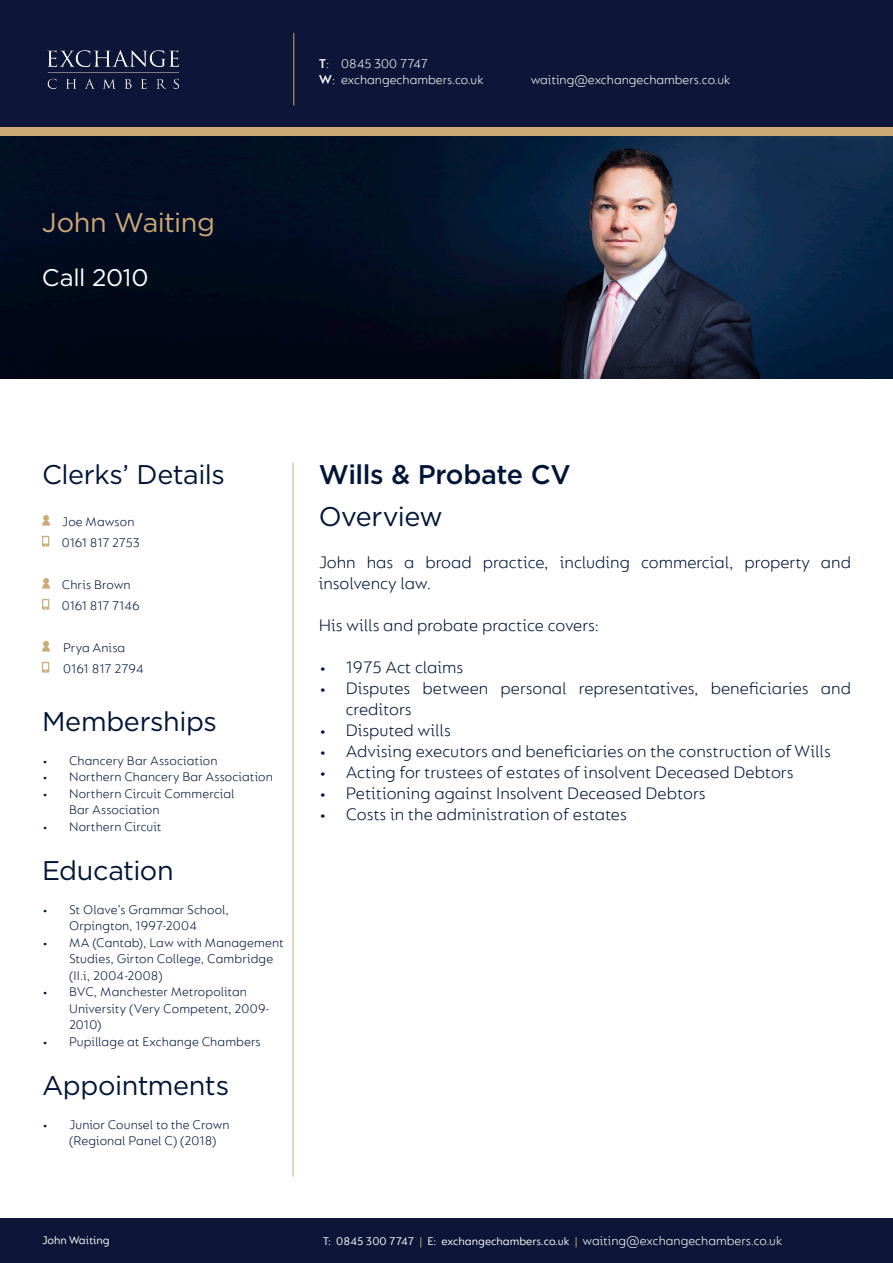
<style>
.page{position:relative;width:893px;height:1263px;background:#fff}
.page>*{position:absolute;margin:0;border:0;box-sizing:border-box;transform-origin:0 0}
.t1{font:27px "Gotham";letter-spacing:-.015em;color:#001537}
.t2{font:500 27px "Gotham";letter-spacing:-.015em;color:#001537}
.t3{font:27px "Gotham";letter-spacing:-.015em;color:#cbaa76}
.t4{font:24px "Gotham";letter-spacing:-.015em;color:#fff}
.t5{font:300 18px/21px "FS Lucas";color:#001537}
.t6{font:300 13.5px/16.5px "FS Lucas";letter-spacing:.005em;color:#001537}
.t7{font:300 13.5px/16.2px "FS Lucas";color:#fff}
.t8{font:300 13.5px "FS Lucas";letter-spacing:-.015em;color:#001537}
.t9{font:12px "FS Lucas";color:#fff}
.s1{font-weight:600}
.s2{color:#cbaa76}
</style>
<div class="page">
<div style="left:0;top:64px;width:893px;height:72px;background:#cbaa76"></div>
<div style="left:0;top:0;width:893px;height:127px;background:#0d1638"></div>
<div style="left:0;top:1219px;width:893px;height:44px;background:#0d1638"></div>
<img style="left:47px;top:50px;width:132px;height:39px">
<hr style="left:293px;top:33px;width:1px;height:73px;background:#cbaa76">
<hr style="left:293px;top:463px;width:1px;height:714px;background:#cbaa76">
<img style="left:0;top:136px;width:893px;height:242px">
<svg style="left:42px;top:536px;width:7px;height:11px"></svg>
<svg style="left:42px;top:599px;width:7px;height:11px"></svg>
<svg style="left:42px;top:515px;width:8px;height:11px"></svg>
<svg style="left:42px;top:578px;width:8px;height:11px"></svg>
<svg style="left:42px;top:662px;width:7px;height:11px"></svg>
<svg style="left:42px;top:641px;width:8px;height:11px"></svg>
<p class="t3" style="left:42px;top:205px;width:175px">John Waiting</p>
<p class="t4" style="left:42px;top:262px;width:108px">Call 2010</p>
<p class="t7" style="left:319px;top:55px;width:166px"><span class="s1">T</span>: 0845 300 7747<br><span class="s1">W</span>: exchangechambers.co.uk</p>
<p class="t7" style="left:531px;top:71px;width:201px">waiting@exchangechambers.co.uk</p>
<p class="t1" style="left:42px;top:457px;width:184px">Clerks’ Details</p>
<p class="t6" style="left:62px;top:510px;width:79px;line-height:21px">Joe Mawson<br>0161 817 2753</p>
<p class="t6" style="left:62px;top:576px;width:70px">Chris Brown</p>
<p class="t8" style="left:62px;top:597px;width:79px">0161 817 7146</p>
<p class="t6" style="left:63px;top:639px;width:64px">Prya Anisa</p>
<p class="t6" style="left:63px;top:660px;width:82px">0161 817 2794</p>
<p class="t1" style="left:42px;top:704px;width:176px">Memberships</p>
<p class="t6" style="left:42px;top:752px;width:177px">• Chancery Bar Association</p>
<p class="t6" style="left:42px;top:768px;width:232px">• Northern Chancery Bar Association</p>
<p class="t6" style="left:69px;top:785px;width:167px;text-indent:-27px">• Northern Circuit Commercial<br>Bar Association</p>
<p class="t6" style="left:42px;top:818px;width:121px">• Northern Circuit</p>
<p class="t1" style="left:42px;top:853px;width:133px">Education</p>
<p class="t6" style="left:42px;top:901px;width:188px;text-align:center">• St Olave’s Grammar School,<br>Orpington, 1997-2004</p>
<p class="t6" style="left:69px;top:934px;width:216px;text-indent:-27px">• MA (Cantab), Law with Management<br>Studies, Girton College, Cambridge (II.i, 2004-2008)</p>
<p class="t6" style="left:69px;top:983px;width:202px;text-indent:-27px">• BVC, Manchester Metropolitan<br>University (Very Competent, 2009-<br>2010)</p>
<p class="t6" style="left:42px;top:1033px;width:220px">• Pupillage at Exchange Chambers</p>
<p class="t1" style="left:42px;top:1068px;width:189px">Appointments</p>
<p class="t6" style="left:69px;top:1116px;width:162px;text-indent:-27px">• Junior Counsel to the Crown (Regional Panel C) (2018)</p>
<p class="t2" style="left:319px;top:456px;width:254px">Wills &amp; Probate CV</p>
<p class="t1" style="left:319px;top:499px;width:126px">Overview</p>
<p class="t5" style="left:319px;top:551px;width:534px">John has a broad practice, including commercial, property and insolvency law.</p>
<p class="t5" style="left:319px;top:614px;width:282px">His wills and probate practice covers:</p>
<p class="t5" style="left:319px;top:656px;width:146px">• 1975 Act claims</p>
<p class="t5" style="left:346px;top:677px;width:507px;text-indent:-27px">• Disputes between personal representatives, beneficiaries and creditors</p>
<p class="t5" style="left:319px;top:719px;width:134px">• Disputed wills</p>
<p class="t5" style="left:319px;top:740px;width:514px">• Advising executors and beneficiaries on the construction of Wills</p>
<p class="t5" style="left:319px;top:761px;width:476px">• Acting for trustees of estates of insolvent Deceased Debtors</p>
<p class="t5" style="left:319px;top:782px;width:388px">• Petitioning against Insolvent Deceased Debtors</p>
<p class="t5" style="left:319px;top:803px;width:310px">• Costs in the administration of estates</p>
<p class="t7" style="left:583px;top:1233px;width:201px">waiting@exchangechambers.co.uk</p>
<p class="t9" style="left:42px;top:1233px;width:69px">John Waiting</p>
<p class="t9" style="left:323px;top:1235px;width:256px">T: 0845 300 7747 <span class="s2">|</span> E: exchangechambers.co.uk <span class="s2">|</span></p>
</div>
